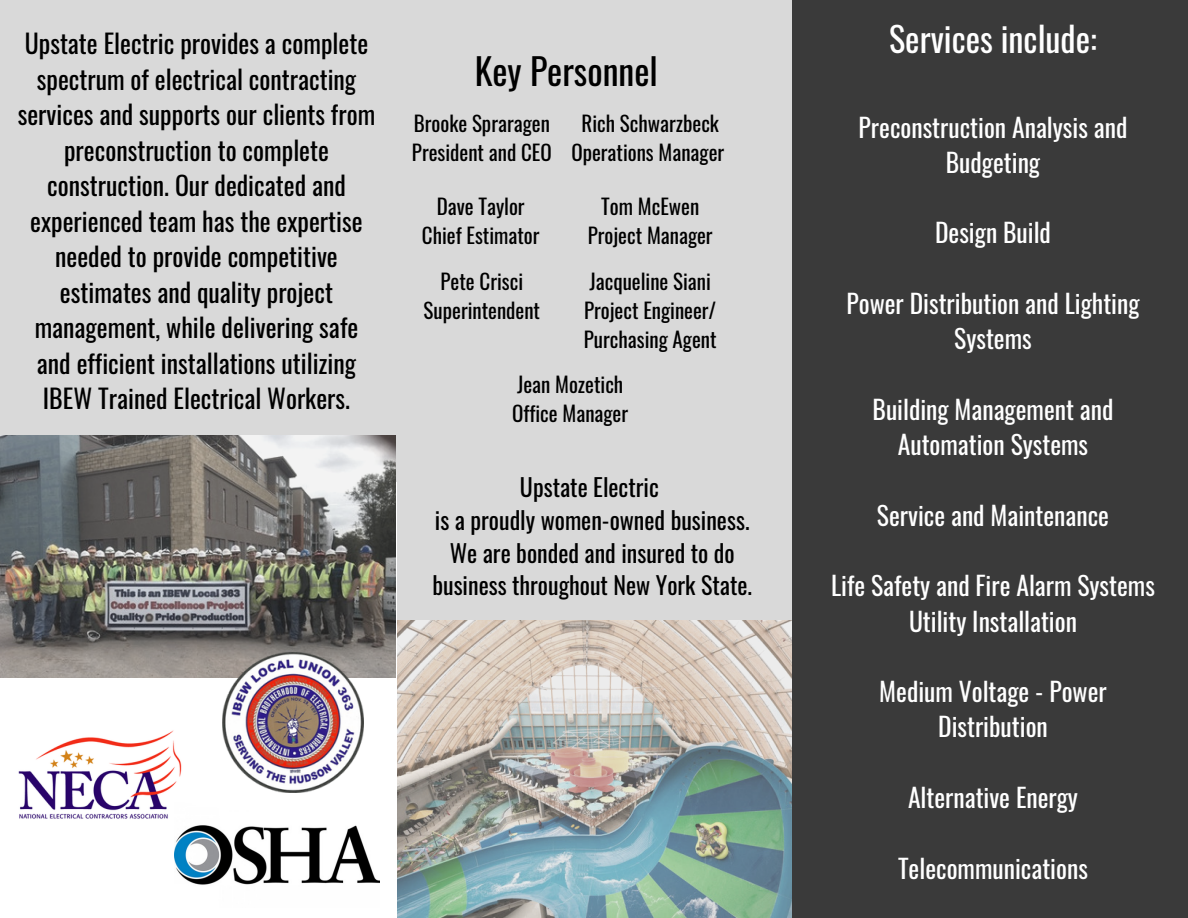
<style>
.page{position:relative;width:1188px;height:918px;background:#d9d9d9}
.page>*{position:absolute;margin:0;border:0;box-sizing:border-box;transform-origin:0 0}
.t1{font:36px "Oswald";color:#000}
.t2{font:34.2px "Oswald";color:#fff}
.t3{font:25.8px/35.5px "Oswald";color:#000;text-align:center}
.t4{font:25.65px/35.2px "Oswald";color:#fff;text-align:center}
.t5{font:24px/32.7px "Oswald";color:#000;text-align:center}
.t6{font:21px/29.2px "Oswald";color:#000;text-align:center}
</style>
<div class="page">
<img style="left:396px;top:621px;width:396px;height:297px">
<div style="left:0;top:483px;width:396px;height:435px;background:#fff"></div>
<div style="left:792px;top:0;width:396px;height:918px;background:#3a3a3a"></div>
<img style="left:18px;top:730px;width:164px;height:132px">
<img style="left:175px;top:802px;width:204px;height:83px">
<img style="left:0;top:436px;width:396px;height:242px">
<img style="left:222px;top:653px;width:141px;height:139px">
<p class="t3" style="left:18px;top:25px;width:359px">Upstate Electric provides a complete spectrum of electrical contracting services and supports our clients from preconstruction to complete construction. Our dedicated and experienced team has the expertise needed to provide competitive estimates and quality project management, while delivering safe and efficient installations utilizing IBEW Trained Electrical Workers.</p>
<h1 class="t1" style="left:475px;top:43px;width:185px">Key Personnel</h1>
<p class="t6" style="left:412px;top:108px;width:141px;text-align:left">Brooke Spraragen<br>President and CEO</p>
<p class="t6" style="left:571px;top:108px;width:154px">Rich Schwarzbeck<br>Operations Manager</p>
<p class="t6" style="left:422px;top:191px;width:119px">Dave Taylor<br>Chief Estimator</p>
<p class="t6" style="left:588px;top:191px;width:126px">Tom McEwen<br>Project Manager</p>
<p class="t6" style="left:424px;top:265px;width:118px">Pete Crisci<br>Superintendent</p>
<p class="t6" style="left:584px;top:265px;width:134px;text-align:left">Jacqueline Siani<br>Project Engineer/<br>Purchasing Agent</p>
<p class="t6" style="left:512px;top:369px;width:118px;text-align:left">Jean Mozetich<br>Office Manager</p>
<p class="t5" style="left:432px;top:470px;width:321px">Upstate Electric<br>is a proudly women-owned business.<br>We are bonded and insured to do business throughout New York State.</p>
<h2 class="t2" style="left:889px;top:12px;width:209px">Services include:</h2>
<p class="t4" style="left:859px;top:108px;width:270px">Preconstruction Analysis and<br>Budgeting</p>
<p class="t4" style="left:935px;top:214px;width:117px">Design Build</p>
<p class="t4" style="left:846px;top:285px;width:295px">Power Distribution and Lighting<br>Systems</p>
<p class="t4" style="left:873px;top:391px;width:242px">Building Management and<br>Automation Systems</p>
<p class="t4" style="left:877px;top:497px;width:234px">Service and Maintenance</p>
<p class="t4" style="left:831px;top:567px;width:325px">Life Safety and Fire Alarm Systems<br>Utility Installation</p>
<p class="t4" style="left:879px;top:673px;width:229px">Medium Voltage - Power<br>Distribution</p>
<p class="t4" style="left:908px;top:779px;width:171px">Alternative Energy</p>
<p class="t4" style="left:898px;top:849px;width:191px">Telecommunications</p>
</div>
